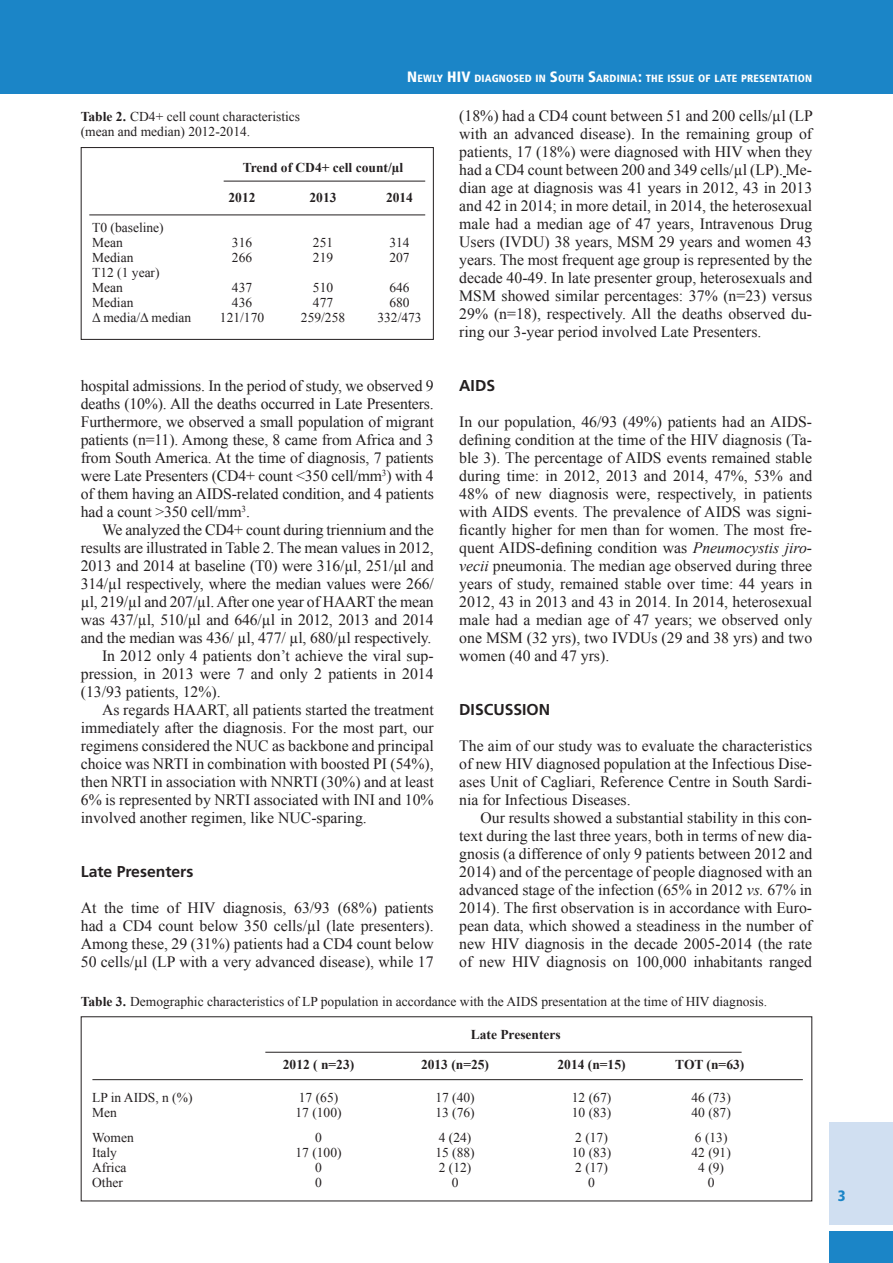
<style>
.page{position:relative;width:893px;height:1263px;background:#fff}
.page>*{position:absolute;margin:0;border:0;box-sizing:border-box;transform-origin:0 0}
.t1{font:15.75px/18px "Times New Roman";color:#231f20;text-align:justify}
.Titolo_1{font:700 15.75px "Frutiger";color:#231f20}
.Titolo_2{font:700 15.75px "Frutiger";color:#231f20}
.t2{font:900 condensed 15px "Frutiger";color:#1b85c7}
.t3{font:13.5px "Times New Roman";color:#231f20}
.t4{font:700 13.5px "Times New Roman";color:#231f20}
.t5{font:900 condensed 10.5px "Frutiger";letter-spacing:.015em;color:#fff}
.s1{font-size:15px}
.s2{font-weight:700}
.s3{font-style:italic}
</style>
<div class="page">
<div style="left:0;top:0;width:893px;height:94px;background:#1b85c7"></div>
<div style="left:829px;top:1123px;width:64px;height:102px;background:#d0dff1"></div>
<div style="left:829px;top:1231px;width:64px;height:32px;background:#1b85c7"></div>
<div style="left:81px;top:147px;width:353px;height:193px;border:1px solid #231f20"></div>
<hr style="left:224px;top:181px;width:201px;height:1px;background:#231f20">
<hr style="left:89px;top:215px;width:336px;height:1px;background:#231f20">
<hr style="left:265px;top:1052px;width:477px;height:1px;background:#231f20">
<hr style="left:92px;top:1079px;width:711px;height:1px;background:#231f20">
<p class="t5" style="left:407px;top:72px;width:405px"><span class="s1">N</span>EWLY <span class="s1">HIV</span> DIAGNOSED IN <span class="s1">S</span>OUTH <span class="s1">S</span>ARDINIA<span class="s1">:</span> THE ISSUE OF LATE PRESENTATION</p>
<p class="t3" style="left:81px;top:108px;width:221px"><span class="s2">Table 2.</span> CD4+ cell count characteristics</p>
<p class="t3" style="left:81px;top:123px;width:171px">(mean and median) 2012-2014.</p>
<p class="t4" style="left:243px;top:158px;width:162px">Trend of CD4+ cell count/µl</p>
<p class="t4" style="left:229px;top:188px;width:28px">2012</p>
<p class="t4" style="left:310px;top:188px;width:28px">2013</p>
<p class="t4" style="left:386px;top:188px;width:28px">2014</p>
<p class="t3" style="left:92px;top:219px;width:73px">T0 (baseline)</p>
<p class="t3" style="left:92px;top:234px;width:32px">Mean</p>
<p class="t3" style="left:232px;top:234px;width:22px">316</p>
<p class="t3" style="left:313px;top:234px;width:22px">251</p>
<p class="t3" style="left:389px;top:234px;width:22px">314</p>
<p class="t3" style="left:92px;top:249px;width:43px">Median</p>
<p class="t3" style="left:232px;top:249px;width:22px">266</p>
<p class="t3" style="left:313px;top:249px;width:22px">219</p>
<p class="t3" style="left:389px;top:249px;width:22px">207</p>
<p class="t3" style="left:92px;top:264px;width:69px">T12 (1 year)</p>
<p class="t3" style="left:92px;top:279px;width:32px">Mean</p>
<p class="t3" style="left:232px;top:279px;width:22px">437</p>
<p class="t3" style="left:313px;top:279px;width:22px">510</p>
<p class="t3" style="left:389px;top:279px;width:22px">646</p>
<p class="t3" style="left:92px;top:294px;width:43px">Median</p>
<p class="t3" style="left:232px;top:294px;width:22px">436</p>
<p class="t3" style="left:313px;top:294px;width:22px">477</p>
<p class="t3" style="left:389px;top:294px;width:22px">680</p>
<p class="t3" style="left:92px;top:309px;width:101px">Δ media/Δ median</p>
<p class="t3" style="left:220px;top:309px;width:46px">121/170</p>
<p class="t3" style="left:301px;top:309px;width:46px">259/258</p>
<p class="t3" style="left:377px;top:309px;width:46px">332/473</p>
<p class="t1" style="left:81px;top:377px;width:354px">hospital admissions. In the period of study, we observed 9 deaths (10%). All the deaths occurred in Late Presenters.<br>Furthermore, we observed a small population of migrant patients (n=11). Among these, 8 came from Africa and 3 from South America. At the time of diagnosis, 7 patients were Late Presenters (CD4+ count &lt;350 cell/mm<sup>3</sup>) with 4 of them having an AIDS-related condition, and 4 patients had a count &gt;350 cell/mm<sup>3</sup>.</p>
<p class="t1" style="left:81px;top:521px;width:354px;text-indent:21px">We analyzed the CD4+ count during triennium and the results are illustrated in Table 2. The mean values in 2012, 2013 and 2014 at baseline (T0) were 316/µl, 251/µl and 314/µl respectively, where the median values were 266/ µl, 219/µl and 207/µl. After one year of HAART the mean was 437/µl, 510/µl and 646/µl in 2012, 2013 and 2014 and the median was 436/ µl, 477/ µl, 680/µl respectively.</p>
<p class="t1" style="left:81px;top:647px;width:354px;text-indent:21px">In 2012 only 4 patients don’t achieve the viral sup&shy;pression, in 2013 were 7 and only 2 patients in 2014 (13/93 patients, 12%).</p>
<p class="t1" style="left:81px;top:701px;width:354px;text-indent:21px">As regards HAART, all patients started the treatment immediately after the diagnosis. For the most part, our regimens considered the NUC as backbone and principal choice was NRTI in combination with boosted PI (54%), then NRTI in association with NNRTI (30%) and at least 6% is represented by NRTI associated with INI and 10% involved another regimen, like NUC-sparing.</p>
<p class="Titolo_2" style="left:81px;top:862px;width:114px">Late Presenters</p>
<p class="t1" style="left:81px;top:899px;width:354px">At the time of HIV diagnosis, 63/93 (68%) patients had a CD4 count below 350 cells/µl (late presenters).<br>Among these, 29 (31%) patients had a CD4 count below 50 cells/µl (LP with a very advanced disease), while 17</p>
<p class="t1" style="left:459px;top:107px;width:355px">(18%) had a CD4 count between 51 and 200 cells/µl (LP with an advanced disease). In the remaining group of patients, 17 (18%) were diagnosed with HIV when they had a CD4 count between 200 and 349 cells/µl (LP). Me&shy;dian age at diagnosis was 41 years in 2012, 43 in 2013 and 42 in 2014; in more detail, in 2014, the heterosexual male had a median age of 47 years, Intravenous Drug Users (IVDU) 38 years, MSM 29 years and women 43 years. The most frequent age group is represented by the decade 40-49. In late presenter group, heterosexuals and MSM showed similar percentages: 37% (n=23) versus 29% (n=18), respectively. All the deaths observed du&shy;ring our 3-year period involved Late Presenters.</p>
<p class="Titolo_1" style="left:459px;top:376px;width:37px">AIDS</p>
<p class="t1" style="left:459px;top:413px;width:354px">In our population, 46/93 (49%) patients had an AIDS&shy;defining condition at the time of the HIV diagnosis (Ta&shy;ble 3). The percentage of AIDS events remained stable during time: in 2012, 2013 and 2014, 47%, 53% and 48% of new diagnosis were, respectively, in patients with AIDS events. The prevalence of AIDS was signi&shy;ficantly higher for men than for women. The most fre&shy;quent AIDS-defining condition was <span class="s3">Pneumocystis jiro&shy;vecii</span> pneumonia. The median age observed during three years of study, remained stable over time: 44 years in 2012, 43 in 2013 and 43 in 2014. In 2014, heterosexual male had a median age of 47 years; we observed only one MSM (32 yrs), two IVDUs (29 and 38 yrs) and two women (40 and 47 yrs).</p>
<p class="Titolo_1" style="left:459px;top:700px;width:93px">DISCUSSION</p>
<p class="t1" style="left:459px;top:737px;width:354px">The aim of our study was to evaluate the characteristics of new HIV diagnosed population at the Infectious Dise&shy;ases Unit of Cagliari, Reference Centre in South Sardi&shy;nia for Infectious Diseases.</p>
<p class="t1" style="left:459px;top:809px;width:354px;text-indent:21px">Our results showed a substantial stability in this con&shy;text during the last three years, both in terms of new dia&shy;gnosis (a difference of only 9 patients between 2012 and 2014) and of the percentage of people diagnosed with an advanced stage of the infection (65% in 2012 <span class="s3">vs.</span> 67% in 2014). The first observation is in accordance with Euro&shy;pean data, which showed a steadiness in the number of new HIV diagnosis in the decade 2005-2014 (the rate of new HIV diagnosis on 100,000 inhabitants ranged</p>
<p class="t3" style="left:81px;top:992px;width:688px"><span class="s2">Table 3.</span> Demographic characteristics of LP population in accordance with the AIDS presentation at the time of HIV diagnosis.</p>
<p class="t4" style="left:471px;top:1025px;width:92px">Late Presenters</p>
<p class="t4" style="left:283px;top:1055px;width:73px">2012 ( n=23)</p>
<p class="t4" style="left:421px;top:1055px;width:70px">2013 (n=25)</p>
<p class="t4" style="left:558px;top:1055px;width:70px">2014 (n=15)</p>
<p class="t4" style="left:675px;top:1055px;width:71px">TOT (n=63)</p>
<p class="t3" style="left:92px;top:1088px;width:102px">LP in AIDS, n (%)</p>
<p class="t3" style="left:299px;top:1088px;width:41px">17 (65)</p>
<p class="t3" style="left:435px;top:1088px;width:41px">17 (40)</p>
<p class="t3" style="left:572px;top:1088px;width:41px">12 (67)</p>
<p class="t3" style="left:691px;top:1088px;width:41px">46 (73)</p>
<p class="t3" style="left:92px;top:1103px;width:26px">Men</p>
<p class="t3" style="left:295px;top:1103px;width:48px">17 (100)</p>
<p class="t3" style="left:435px;top:1103px;width:41px">13 (76)</p>
<p class="t3" style="left:572px;top:1103px;width:41px">10 (83)</p>
<p class="t3" style="left:691px;top:1103px;width:41px">40 (87)</p>
<p class="t3" style="left:92px;top:1128px;width:43px">Women</p>
<p class="t3" style="left:315px;top:1128px;width:8px">0</p>
<p class="t3" style="left:439px;top:1128px;width:34px">4 (24)</p>
<p class="t3" style="left:575px;top:1128px;width:34px">2 (17)</p>
<p class="t3" style="left:695px;top:1128px;width:34px">6 (13)</p>
<p class="t3" style="left:92px;top:1143px;width:26px">Italy</p>
<p class="t3" style="left:295px;top:1143px;width:48px">17 (100)</p>
<p class="t3" style="left:435px;top:1143px;width:41px">15 (88)</p>
<p class="t3" style="left:572px;top:1143px;width:41px">10 (83)</p>
<p class="t3" style="left:691px;top:1143px;width:41px">42 (91)</p>
<p class="t3" style="left:92px;top:1158px;width:36px">Africa</p>
<p class="t3" style="left:315px;top:1158px;width:8px">0</p>
<p class="t3" style="left:439px;top:1158px;width:34px">2 (12)</p>
<p class="t3" style="left:575px;top:1158px;width:34px">2 (17)</p>
<p class="t3" style="left:698px;top:1158px;width:27px">4 (9)</p>
<p class="t3" style="left:92px;top:1173px;width:32px">Other</p>
<p class="t3" style="left:315px;top:1173px;width:8px">0</p>
<p class="t3" style="left:452px;top:1173px;width:8px">0</p>
<p class="t3" style="left:588px;top:1173px;width:8px">0</p>
<p class="t3" style="left:708px;top:1173px;width:8px">0</p>
<p class="t2" style="left:838px;top:1187px;width:9px">3</p>
</div>
